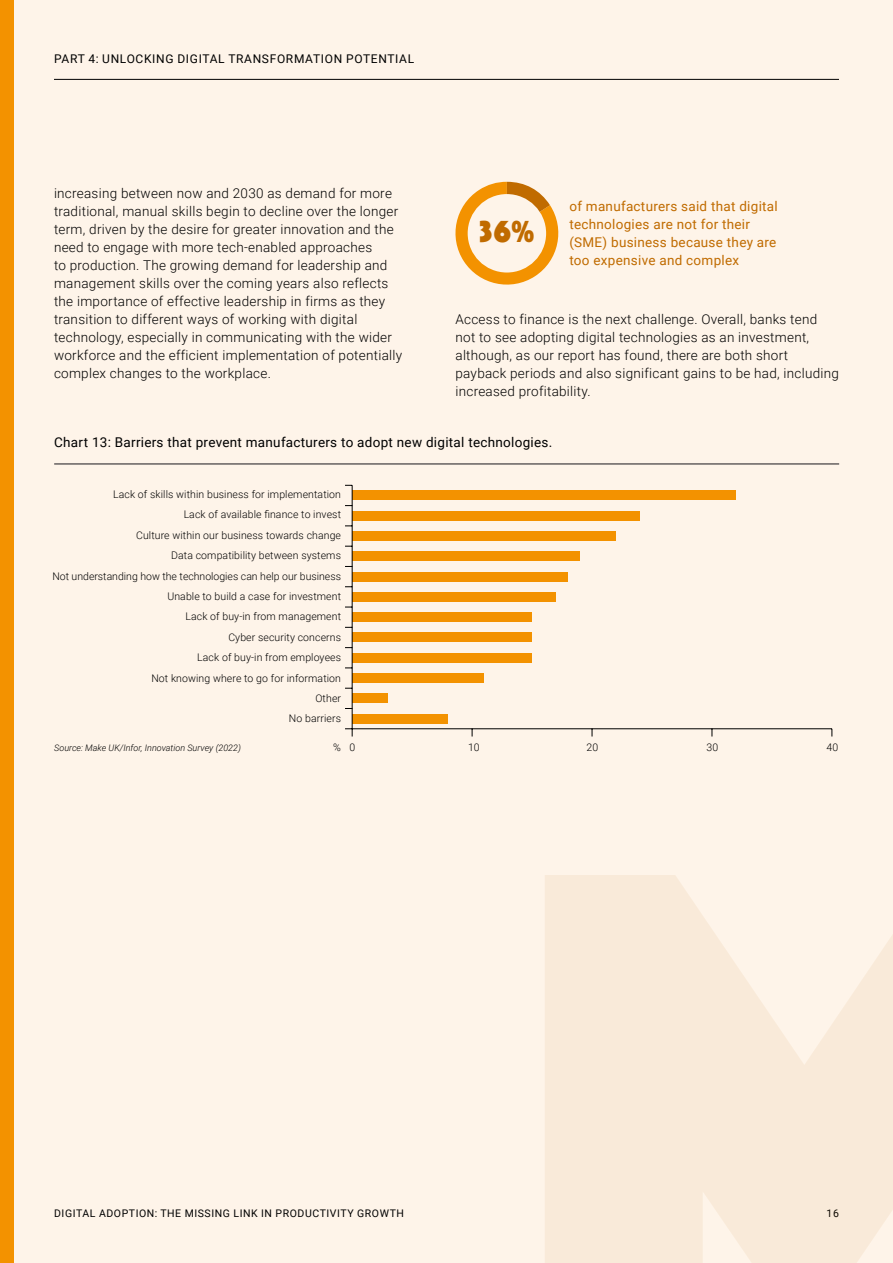
<style>
.page{position:relative;width:893px;height:1263px;background:#fef4e9}
.page>*{position:absolute;margin:0;border:0;box-sizing:border-box;transform-origin:0 0}
.t1{font:31.65px "Phosphate Solid";color:#c06b00}
.t2{font:300 13.5px/18px "Roboto";letter-spacing:.02em;color:#000}
.t3{font:13.5px/18px "Roboto";letter-spacing:.02em;color:#c06b00}
.t4{font:13.5px "Roboto";letter-spacing:.02em;color:#000}
.t5{font:12px "Roboto";letter-spacing:.055em;color:#000}
.t6{font:300 10.5px/20.4px "Roboto";letter-spacing:.01em;color:#000;text-align:right}
.t7{font:10.5px "Roboto";letter-spacing:.055em;color:#000}
.t8{font:italic 300 9px "Roboto";color:#000}
</style>
<div class="page">
<div style="left:0;top:0;width:14px;height:1263px;background:#f39200"></div>
<hr style="left:54px;top:79px;width:785px;height:1px;background:#000">
<hr style="left:54px;top:464px;width:785px;height:1px;background:#19161c">
<div style="left:352px;top:714px;width:96px;height:9px;background:#f39200"></div>
<div style="left:352px;top:693px;width:36px;height:10px;background:#f39200"></div>
<div style="left:352px;top:673px;width:132px;height:10px;background:#f39200"></div>
<div style="left:352px;top:653px;width:180px;height:10px;background:#f39200"></div>
<div style="left:352px;top:633px;width:180px;height:9px;background:#f39200"></div>
<div style="left:352px;top:612px;width:180px;height:10px;background:#f39200"></div>
<div style="left:352px;top:592px;width:204px;height:10px;background:#f39200"></div>
<div style="left:352px;top:572px;width:216px;height:9px;background:#f39200"></div>
<div style="left:352px;top:551px;width:228px;height:10px;background:#f39200"></div>
<div style="left:352px;top:531px;width:264px;height:10px;background:#f39200"></div>
<div style="left:352px;top:511px;width:288px;height:10px;background:#f39200"></div>
<div style="left:352px;top:491px;width:384px;height:9px;background:#f39200"></div>
<hr style="left:352px;top:728px;width:480px;height:1px;background:#000">
<hr style="left:352px;top:485px;width:1px;height:244px;background:#000">
<svg style="left:345px;top:728px;width:8px;height:8px"></svg>
<svg style="left:455px;top:182px;width:104px;height:103px"></svg>
<div style="left:468px;top:194px;width:78px;height:78px;background:#fef4e9;border-radius:50%"></div>
<p class="t5" style="left:54px;top:50px;width:362px">PART 4: UNLOCKING DIGITAL TRANSFORMATION POTENTIAL</p>
<p class="t2" style="left:54px;top:184px;width:350px">increasing between now and 2030 as demand for more traditional, manual skills begin to decline over the longer term, driven by the desire for greater innovation and the need to engage with more tech-enabled approaches<br>to production. The growing demand for leadership and management skills over the coming years also reflects the importance of effective leadership in firms as they transition to different ways of working with digital technology, especially in communicating with the wider workforce and the efficient implementation of potentially complex changes to the workplace.</p>
<h1 class="t1" style="left:480px;top:209px;width:56px">36%</h1>
<p class="t3" style="left:569px;top:197px;width:210px">of manufacturers said that digital technologies are not for their (SME) business because they are too expensive and complex</p>
<p class="t2" style="left:455px;top:310px;width:385px">Access to finance is the next challenge. Overall, banks tend not to see adopting digital technologies as an investment, although, as our report has found, there are both short payback periods and also significant gains to be had, including increased profitability.</p>
<p class="t4" style="left:54px;top:432px;width:500px">Chart 13: Barriers that prevent manufacturers to adopt new digital technologies.</p>
<p class="t6" style="left:52px;top:484px;width:290px">Lack of skills within business for implementation<br>Lack of available finance to invest<br>Culture within our business towards change<br>Data compatibility between systems<br>Not understanding how the technologies can help our business Unable to build a case for investment<br>Lack of buy-in from management<br>Cyber security concerns<br>Lack of buy-in from employees<br>Not knowing where to go for information<br>Other<br>No barriers</p>
<p class="t6" style="left:333px;top:736px;width:24px">% 0</p>
<p class="t6" style="left:468px;top:736px;width:13px">10</p>
<p class="t6" style="left:587px;top:736px;width:13px">20</p>
<p class="t6" style="left:707px;top:736px;width:13px">30</p>
<p class="t6" style="left:827px;top:736px;width:13px">40</p>
<p class="t8" style="left:54px;top:741px;width:188px">Source: Make UK/Infor, Innovation Survey (2022)</p>
<p class="t7" style="left:54px;top:1206px;width:351px">DIGITAL ADOPTION: THE MISSING LINK IN PRODUCTIVITY GROWTH</p>
<p class="t7" style="left:827px;top:1206px;width:14px">16</p>
</div>
